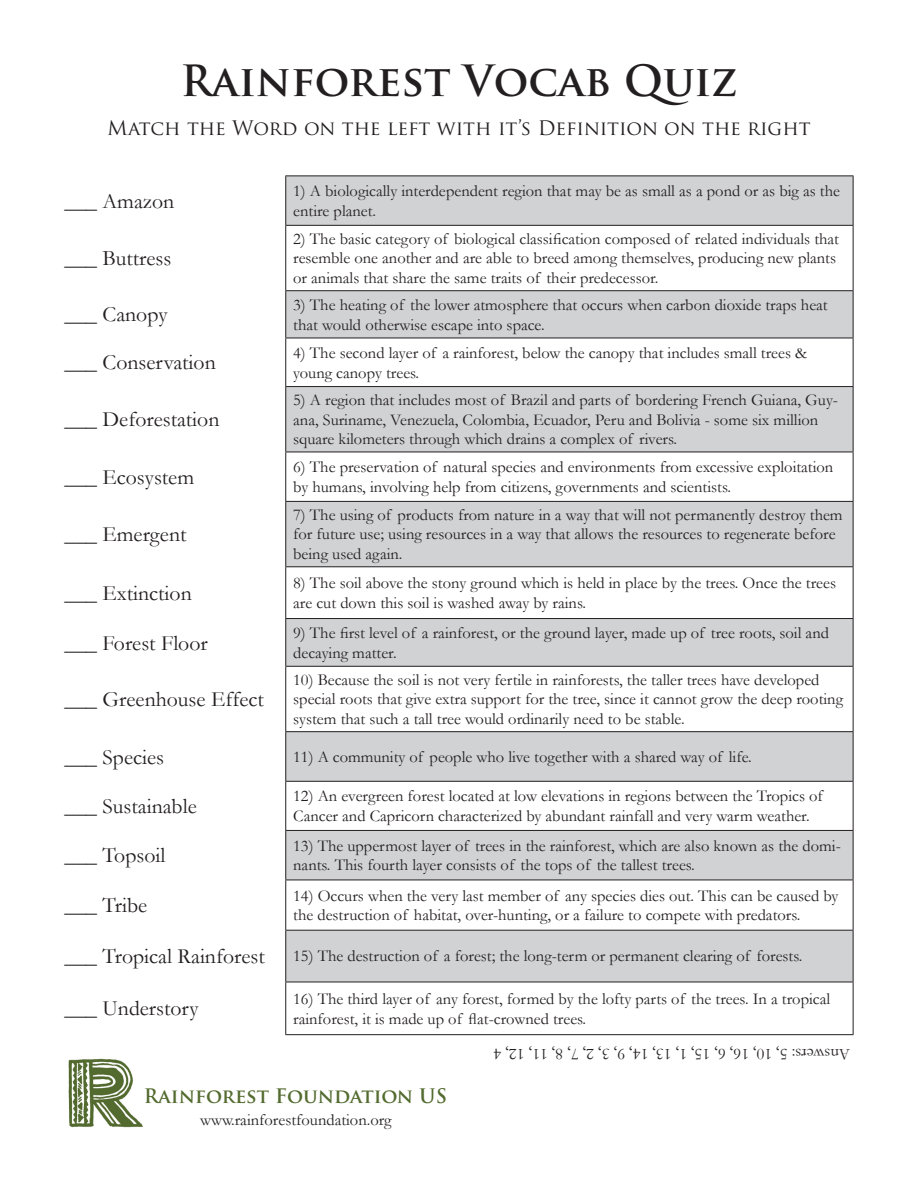
<style>
.page{position:relative;width:918px;height:1188px;background:#fff}
.page>*{position:absolute;margin:0;border:0;box-sizing:border-box;transform-origin:0 0}
.t1{font:700 42px "Trajan Pro";color:#231f20}
.t2{font:21.75px "Garamond";color:#231f20}
.t3{font:19.5px "Trajan Pro";color:#231f20}
.t4{font:700 19.5px "Trajan Pro";color:#536b2f}
.t5{font:16.5px/19.8px "Garamond";color:#231f20}
</style>
<div class="page">
<svg style="left:286px;top:177px;width:567px;height:805px;fill:#d1d2d4"></svg>
<hr style="left:285px;top:176px;width:569px;height:1px;background:#231f20">
<hr style="left:285px;top:176px;width:1px;height:49px;background:#231f20">
<hr style="left:853px;top:176px;width:1px;height:49px;background:#231f20">
<hr style="left:285px;top:225px;width:569px;height:1px;background:#231f20">
<hr style="left:285px;top:226px;width:1px;height:64px;background:#231f20">
<hr style="left:853px;top:226px;width:1px;height:64px;background:#231f20">
<hr style="left:285px;top:290px;width:569px;height:1px;background:#231f20">
<hr style="left:285px;top:291px;width:1px;height:47px;background:#231f20">
<hr style="left:853px;top:291px;width:1px;height:47px;background:#231f20">
<hr style="left:285px;top:338px;width:569px;height:1px;background:#231f20">
<hr style="left:285px;top:338px;width:1px;height:48px;background:#231f20">
<hr style="left:853px;top:338px;width:1px;height:48px;background:#231f20">
<hr style="left:285px;top:386px;width:569px;height:1px;background:#231f20">
<hr style="left:285px;top:387px;width:1px;height:65px;background:#231f20">
<hr style="left:853px;top:387px;width:1px;height:65px;background:#231f20">
<hr style="left:285px;top:452px;width:569px;height:1px;background:#231f20">
<hr style="left:285px;top:452px;width:1px;height:49px;background:#231f20">
<hr style="left:853px;top:452px;width:1px;height:49px;background:#231f20">
<hr style="left:285px;top:501px;width:569px;height:1px;background:#231f20">
<hr style="left:285px;top:502px;width:1px;height:64px;background:#231f20">
<hr style="left:853px;top:502px;width:1px;height:64px;background:#231f20">
<hr style="left:285px;top:566px;width:569px;height:1px;background:#231f20">
<hr style="left:285px;top:567px;width:1px;height:51px;background:#231f20">
<hr style="left:853px;top:567px;width:1px;height:51px;background:#231f20">
<hr style="left:285px;top:618px;width:569px;height:1px;background:#231f20">
<hr style="left:285px;top:619px;width:1px;height:47px;background:#231f20">
<hr style="left:853px;top:619px;width:1px;height:47px;background:#231f20">
<hr style="left:285px;top:666px;width:569px;height:1px;background:#231f20">
<hr style="left:285px;top:667px;width:1px;height:64px;background:#231f20">
<hr style="left:853px;top:667px;width:1px;height:64px;background:#231f20">
<hr style="left:285px;top:731px;width:569px;height:1px;background:#231f20">
<hr style="left:285px;top:732px;width:1px;height:49px;background:#231f20">
<hr style="left:853px;top:732px;width:1px;height:49px;background:#231f20">
<hr style="left:285px;top:781px;width:569px;height:1px;background:#231f20">
<hr style="left:285px;top:782px;width:1px;height:48px;background:#231f20">
<hr style="left:853px;top:782px;width:1px;height:48px;background:#231f20">
<hr style="left:285px;top:830px;width:569px;height:1px;background:#231f20">
<hr style="left:285px;top:831px;width:1px;height:49px;background:#231f20">
<hr style="left:853px;top:831px;width:1px;height:49px;background:#231f20">
<hr style="left:285px;top:880px;width:569px;height:1px;background:#231f20">
<hr style="left:285px;top:880px;width:1px;height:50px;background:#231f20">
<hr style="left:853px;top:880px;width:1px;height:50px;background:#231f20">
<hr style="left:285px;top:930px;width:569px;height:1px;background:#231f20">
<hr style="left:285px;top:931px;width:1px;height:51px;background:#231f20">
<hr style="left:853px;top:931px;width:1px;height:51px;background:#231f20">
<hr style="left:285px;top:982px;width:569px;height:1px;background:#231f20">
<hr style="left:285px;top:982px;width:1px;height:52px;background:#231f20">
<hr style="left:853px;top:982px;width:1px;height:52px;background:#231f20">
<hr style="left:285px;top:1034px;width:569px;height:1px;background:#231f20">
<img style="left:68px;top:1058px;width:75px;height:70px">
<p class="t1" style="left:180px;top:55px;width:559px">Rainforest Vocab Quiz</p>
<p class="t3" style="left:107px;top:116px;width:705px">Match the Word on the left with it’s Definition on the right</p>
<p class="t2" style="left:64px;top:186px;width:111px">___ Amazon</p>
<p class="t5" style="left:293px;top:181px;width:548px">1) A biologically interdependent region that may be as small as a pond or as big as the entire planet.</p>
<p class="t2" style="left:64px;top:244px;width:108px">___ Buttress</p>
<p class="t5" style="left:293px;top:228px;width:547px">2) The basic category of biological classification composed of related individuals that resemble one another and are able to breed among themselves, producing new plants or animals that share the same traits of their predecessor.</p>
<p class="t2" style="left:64px;top:300px;width:105px">___ Canopy</p>
<p class="t5" style="left:293px;top:294px;width:536px">3) The heating of the lower atmosphere that occurs when carbon dioxide traps heat that would otherwise escape into space.</p>
<p class="t2" style="left:64px;top:348px;width:153px">___ Conservation</p>
<p class="t5" style="left:293px;top:342px;width:515px">4) The second layer of a rainforest, below the canopy that includes small trees &amp; young canopy trees.</p>
<p class="t2" style="left:64px;top:405px;width:156px">___ Deforestation</p>
<p class="t5" style="left:293px;top:389px;width:546px">5) A region that includes most of Brazil and parts of bordering French Guiana, Guy&shy;ana, Suriname, Venezuela, Colombia, Ecuador, Peru and Bolivia - some six million square kilometers through which drains a complex of rivers.</p>
<p class="t2" style="left:64px;top:462px;width:131px">___ Ecosystem</p>
<p class="t5" style="left:293px;top:457px;width:542px">6) The preservation of natural species and environments from excessive exploitation by humans, involving help from citizens, governments and scientists.</p>
<p class="t2" style="left:64px;top:520px;width:123px">___ Emergent</p>
<p class="t5" style="left:293px;top:504px;width:551px">7) The using of products from nature in a way that will not permanently destroy them for future use; using resources in a way that allows the resources to regenerate before being used again.</p>
<p class="t2" style="left:64px;top:578px;width:129px">___ Extinction</p>
<p class="t5" style="left:293px;top:573px;width:544px">8) The soil above the stony ground which is held in place by the trees. Once the trees are cut down this soil is washed away by rains.</p>
<p class="t2" style="left:64px;top:628px;width:145px">___ Forest Floor</p>
<p class="t5" style="left:293px;top:622px;width:537px">9) The first level of a rainforest, or the ground layer, made up of tree roots, soil and decaying matter.</p>
<p class="t2" style="left:64px;top:685px;width:201px">___ Greenhouse Effect</p>
<p class="t5" style="left:293px;top:669px;width:551px">10) Because the soil is not very fertile in rainforests, the taller trees have developed special roots that give extra support for the tree, since it cannot grow the deep rooting system that such a tall tree would ordinarily need to be stable.</p>
<p class="t2" style="left:64px;top:742px;width:101px">___ Species</p>
<p class="t5" style="left:293px;top:746px;width:460px">11) A community of people who live together with a shared way of life.</p>
<p class="t2" style="left:64px;top:792px;width:134px">___ Sustainable</p>
<p class="t5" style="left:293px;top:786px;width:531px">12) An evergreen forest located at low elevations in regions between the Tropics of<br>Cancer and Capricorn characterized by abundant rainfall and very warm weather.</p>
<p class="t2" style="left:64px;top:841px;width:102px">___ Topsoil</p>
<p class="t5" style="left:293px;top:835px;width:549px">13) The uppermost layer of trees in the rainforest, which are also known as the domi&shy;nants. This fourth layer consists of the tops of the tallest trees.</p>
<p class="t2" style="left:64px;top:891px;width:84px">___ Tribe</p>
<p class="t5" style="left:293px;top:885px;width:547px">14) Occurs when the very last member of any species dies out. This can be caused by the destruction of habitat, over-hunting, or a failure to compete with predators.</p>
<p class="t2" style="left:64px;top:942px;width:202px">___ Tropical Rainforest</p>
<p class="t5" style="left:293px;top:946px;width:511px">15) The destruction of a forest; the long-term or permanent clearing of forests.</p>
<p class="t2" style="left:64px;top:994px;width:136px">___ Understory</p>
<p class="t5" style="left:293px;top:988px;width:538px">16) The third layer of any forest, formed by the lofty parts of the trees. In a tropical rainforest, it is made up of flat-crowned trees.</p>
<p class="t4" style="left:144px;top:1083px;width:305px">Rainforest Foundation US</p>
<p class="t5" style="left:200px;top:1109px;width:193px">www.rainforestfoundation.org</p>
<p class="t5" style="left:850px;top:1064px;width:358px;rotate:-180deg">Answers: 5, 10, 16, 6, 15, 1, 13, 14, 9, 3, 2, 7, 8, 11, 12, 4</p>
</div>
